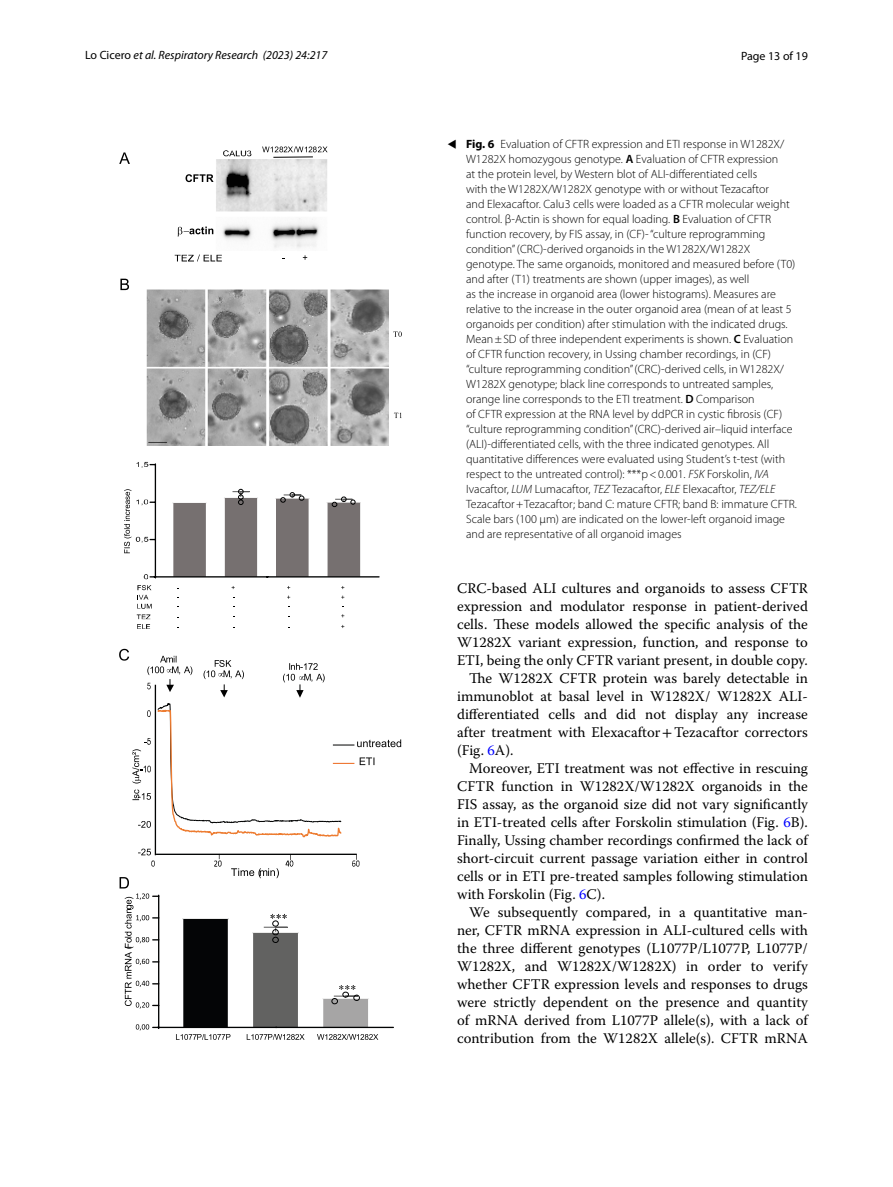
<style>
.page{position:relative;width:893px;height:1187px;background:#fff}
.page>*{position:absolute;margin:0;border:0;box-sizing:border-box;transform-origin:0 0}
.t1{font:15px "STIX";color:#000}
.t2{font:14.7px "Warnock Pro";color:#000}
.t3{font:300 12px/15px "Myriad Pro";color:#000}
.t4{font:italic 12px "Myriad Pro";color:#000}
.t5{font:12px "Myriad Pro";color:#000}
.s1{font-style:normal}
.s2{font-weight:700}
.s3{font-weight:600}
.s4{font-style:italic}
.s5{font-family:"STIX"}
.s6{color:#00f}
</style>
<div class="page">
<img style="left:146px;top:159px;width:242px;height:286px">
<svg style="left:137px;top:614px;width:13px;height:14px"></svg>
<svg style="left:137px;top:585px;width:15px;height:23px"></svg>
<svg style="left:393px;top:331px;width:9px;height:6px"></svg>
<svg style="left:394px;top:412px;width:8px;height:6px"></svg>
<svg style="left:120px;top:279px;width:9px;height:11px"></svg>
<svg style="left:119px;top:152px;width:11px;height:12px"></svg>
<hr style="left:155px;top:684px;width:1px;height:171px;background:#010202">
<hr style="left:156px;top:853px;width:201px;height:1px;background:#010202">
<svg style="left:214px;top:853px;width:8px;height:13px"></svg>
<svg style="left:286px;top:854px;width:7px;height:12px"></svg>
<svg style="left:138px;top:848px;width:17px;height:18px"></svg>
<svg style="left:231px;top:868px;width:48px;height:10px"></svg>
<svg style="left:186px;top:174px;width:28px;height:8px"></svg>
<svg style="left:178px;top:226px;width:35px;height:10px"></svg>
<svg style="left:175px;top:254px;width:47px;height:7px"></svg>
<svg style="left:303px;top:255px;width:4px;height:5px"></svg>
<svg style="left:223px;top:150px;width:28px;height:6px"></svg>
<svg style="left:176px;top:1034px;width:202px;height:5px"></svg>
<svg style="left:352px;top:854px;width:7px;height:12px"></svg>
<svg style="left:119px;top:648px;width:282px;height:190px"></svg>
<svg style="left:262px;top:146px;width:66px;height:6px"></svg>
<hr style="left:273px;top:156px;width:40px;height:2px;background:#000">
<svg style="left:182px;top:918px;width:47px;height:108px;background:#131415"></svg>
<hr style="left:158px;top:1026px;width:235px;height:1px;background:#010202">
<hr style="left:158px;top:895px;width:1px;height:133px;background:#010202">
<svg style="left:136px;top:1024px;width:23px;height:6px"></svg>
<svg style="left:120px;top:877px;width:39px;height:131px"></svg>
<svg style="left:252px;top:913px;width:117px;height:114px"></svg>
<svg style="left:172px;top:503px;width:34px;height:73px;background:#7b7676"></svg>
<hr style="left:154px;top:576px;width:225px;height:1px;background:#010202">
<hr style="left:155px;top:464px;width:1px;height:114px;background:#010202">
<svg style="left:144px;top:574px;width:11px;height:5px"></svg>
<svg style="left:124px;top:489px;width:31px;height:64px"></svg>
<svg style="left:136px;top:462px;width:19px;height:5px"></svg>
<svg style="left:224px;top:488px;width:137px;height:89px"></svg>
<p class="t4" style="left:85px;top:48px;width:244px"><span class="s1">Lo Cicero</span> et al. Respiratory Research (2023) 24:217</p>
<p class="t5" style="left:741px;top:48px;width:68px">Page 13 of 19</p>
<p class="t1" style="left:447px;top:133px;width:11px">◂</p>
<p class="t3" style="left:466px;top:137px;width:332px"><span class="s2">Fig. 6</span> Evaluation of CFTR expression and ETI response in W1282X/ W1282X homozygous genotype. <span class="s3">A</span> Evaluation of CFTR expression<br>at the protein level, by Western blot of ALI-differentiated cells<br>with the W1282X/W1282X genotype with or without Tezacaftor<br>and Elexacaftor. Calu3 cells were loaded as a CFTR molecular weight control. β-Actin is shown for equal loading. <span class="s3">B</span> Evaluation of CFTR function recovery, by FIS assay, in (CF)- “culture reprogramming condition” (CRC)-derived organoids in the W1282X/W1282X genotype. The same organoids, monitored and measured before (T0) and after (T1) treatments are shown (upper images), as well<br>as the increase in organoid area (lower histograms). Measures are relative to the increase in the outer organoid area (mean of at least 5 organoids per condition) after stimulation with the indicated drugs.<br>Mean±SD of three independent experiments is shown. <span class="s3">C</span> Evaluation of CFTR function recovery, in Ussing chamber recordings, in (CF) “culture reprogramming condition” (CRC)-derived cells, in W1282X/ W1282X genotype; black line corresponds to untreated samples, orange line corresponds to the ETI treatment. <span class="s3">D</span> Comparison<br>of CFTR expression at the RNA level by ddPCR in cystic fibrosis (CF) “culture reprogramming condition” (CRC)-derived air–liquid interface (ALI)-differentiated cells, with the three indicated genotypes. All quantitative differences were evaluated using Student’s t-test (with respect to the untreated control): ***p&lt;0.001. <span class="s4">FSK</span> Forskolin, <span class="s4">IVA </span>Ivacaftor, <span class="s4">LUM</span> Lumacaftor, <span class="s4">TEZ</span> Tezacaftor, <span class="s4">ELE</span> Elexacaftor, <span class="s4">TEZ/ELE </span>Tezacaftor+Tezacaftor; band C: mature CFTR; band B: immature CFTR.<br>Scale bars (100 µm) are indicated on the lower-left organoid image and are representative of all organoid images</p>
<p class="t2" style="left:457px;top:579px;width:352px">CRC-based ALI cultures and organoids to assess CFTR</p>
<p class="t2" style="left:457px;top:597px;width:352px">expression and modulator response in patient-derived</p>
<p class="t2" style="left:457px;top:615px;width:352px">cells. These models allowed the specific analysis of the</p>
<p class="t2" style="left:457px;top:633px;width:352px">W1282X variant expression, function, and response to</p>
<p class="t2" style="left:457px;top:651px;width:352px">ETI, being the only CFTR variant present, in double copy.</p>
<p class="t2" style="left:469px;top:669px;width:340px">The W1282X CFTR protein was barely detectable in</p>
<p class="t2" style="left:457px;top:687px;width:352px">immunoblot at basal level in W1282X/ W1282X ALI-</p>
<p class="t2" style="left:457px;top:705px;width:352px">differentiated cells and did not display any increase</p>
<p class="t2" style="left:457px;top:723px;width:352px">after treatment with Elexacaftor<span class="s5">+</span>Tezacaftor correctors</p>
<p class="t2" style="left:457px;top:741px;width:58px">(Fig. <span class="s6">6</span>A).</p>
<p class="t2" style="left:469px;top:759px;width:340px">Moreover, ETI treatment was not effective in rescuing</p>
<p class="t2" style="left:457px;top:777px;width:352px">CFTR function in W1282X/W1282X organoids in the</p>
<p class="t2" style="left:457px;top:795px;width:352px">FIS assay, as the organoid size did not vary significantly</p>
<p class="t2" style="left:457px;top:813px;width:352px">in ETI-treated cells after Forskolin stimulation (Fig. <span class="s6">6</span>B).</p>
<p class="t2" style="left:457px;top:831px;width:352px">Finally, Ussing chamber recordings confirmed the lack of</p>
<p class="t2" style="left:457px;top:849px;width:352px">short-circuit current passage variation either in control</p>
<p class="t2" style="left:457px;top:867px;width:352px">cells or in ETI pre-treated samples following stimulation</p>
<p class="t2" style="left:457px;top:885px;width:149px">with Forskolin (Fig. <span class="s6">6</span>C).</p>
<p class="t2" style="left:469px;top:903px;width:340px">We subsequently compared, in a quantitative man-</p>
<p class="t2" style="left:457px;top:921px;width:352px">ner, CFTR mRNA expression in ALI-cultured cells with</p>
<p class="t2" style="left:457px;top:939px;width:352px">the three different genotypes (L1077P/L1077P, L1077P/</p>
<p class="t2" style="left:457px;top:957px;width:352px">W1282X, and W1282X/W1282X) in order to verify</p>
<p class="t2" style="left:457px;top:975px;width:352px">whether CFTR expression levels and responses to drugs</p>
<p class="t2" style="left:457px;top:993px;width:352px">were strictly dependent on the presence and quantity</p>
<p class="t2" style="left:457px;top:1011px;width:352px">of mRNA derived from L1077P allele(s), with a lack of</p>
<p class="t2" style="left:457px;top:1029px;width:352px">contribution from the W1282X allele(s). CFTR mRNA</p>
</div>
